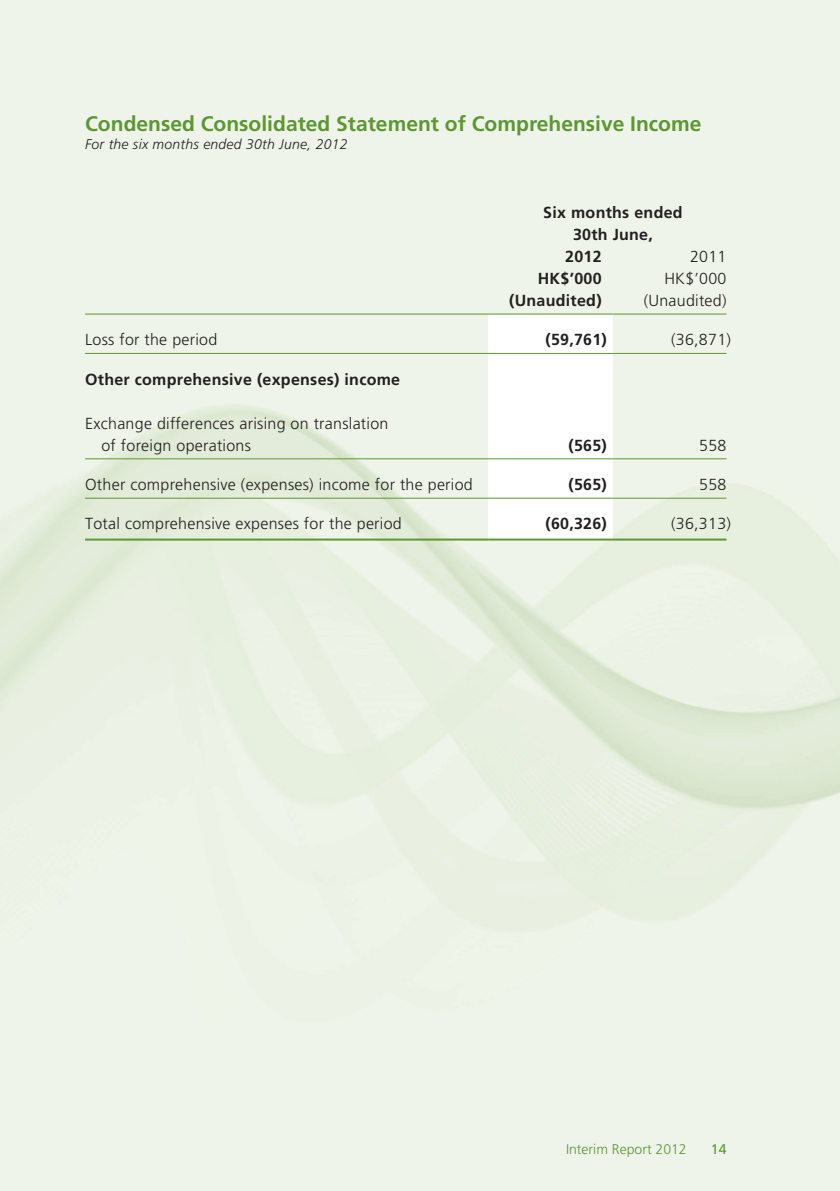
<style>
.page{position:relative;width:840px;height:1191px;background:#fff}
.page>*{position:absolute;margin:0;border:0;box-sizing:border-box;transform-origin:0 0}
.t1{font:700 21px "Frutiger LT Std";color:#5c9731}
.t2{font:300 16px "Frutiger LT Std";letter-spacing:.015em;color:#231f20}
.t3{font:700 16px/22px "Frutiger LT Std";letter-spacing:.015em;color:#231f20;text-align:center}
.t4{font:italic 300 14px "Frutiger LT Std";letter-spacing:.015em;color:#231f20}
.t5{font:300 14px "Frutiger LT Std";color:#5c9731}
.t6{font:14px "Frutiger LT Std";color:#5c9731}
</style>
<div class="page">
<svg style="left:488px;top:314px;width:124px;height:184px"></svg>
<hr style="left:85px;top:313px;width:403px;height:1px;background:#5c9731">
<hr style="left:488px;top:313px;width:124px;height:1px;background:#5c9731">
<hr style="left:612px;top:313px;width:114px;height:1px;background:#5c9731">
<hr style="left:85px;top:353px;width:403px;height:1px;background:#5c9731">
<hr style="left:488px;top:353px;width:124px;height:1px;background:#5c9731">
<hr style="left:612px;top:353px;width:114px;height:1px;background:#5c9731">
<hr style="left:85px;top:458px;width:403px;height:1px;background:#5c9731">
<hr style="left:488px;top:458px;width:124px;height:1px;background:#5c9731">
<hr style="left:612px;top:458px;width:114px;height:1px;background:#5c9731">
<hr style="left:85px;top:498px;width:403px;height:1px;background:#5c9731">
<hr style="left:488px;top:498px;width:124px;height:1px;background:#5c9731">
<hr style="left:612px;top:498px;width:114px;height:1px;background:#5c9731">
<hr style="left:85px;top:538px;width:403px;height:2px;background:#5c9731">
<hr style="left:488px;top:538px;width:124px;height:2px;background:#5c9731">
<hr style="left:612px;top:538px;width:114px;height:2px;background:#5c9731">
<h1 class="t1" style="left:85px;top:111px;width:617px">Condensed Consolidated Statement of Comprehensive Income</h1>
<p class="t4" style="left:85px;top:137px;width:264px">For the six months ended 30th June, 2012</p>
<p class="t3" style="left:543px;top:201px;width:141px">Six months ended<br>30th June,</p>
<p class="t3" style="left:565px;top:245px;width:38px">2012</p>
<p class="t2" style="left:689px;top:247px;width:38px">2011</p>
<p class="t3" style="left:537px;top:267px;width:65px">HK ’$ 000</p>
<p class="t2" style="left:664px;top:269px;width:64px">HK ‘$ 000</p>
<p class="t3" style="left:509px;top:289px;width:94px">(Unaudited)</p>
<p class="t2" style="left:643px;top:291px;width:84px">(Unaudited(</p>
<p class="t2" style="left:85px;top:330px;width:134px">Loss for the period</p>
<p class="t3" style="left:85px;top:368px;width:316px">Other comprehensive (expenses) income</p>
<p class="t2" style="left:85px;top:414px;width:305px">Exchange differences arising on translation</p>
<p class="t3" style="left:545px;top:329px;width:63px">)59,761(</p>
<p class="t2" style="left:670px;top:330px;width:61px">)36,871(</p>
<p class="t2" style="left:101px;top:436px;width:151px">of foreign operations</p>
<p class="t3" style="left:568px;top:434px;width:40px">)565(</p>
<p class="t2" style="left:698px;top:436px;width:29px">558</p>
<p class="t2" style="left:85px;top:475px;width:389px">Other comprehensive (expenses) income for the period</p>
<p class="t3" style="left:568px;top:473px;width:40px">)565(</p>
<p class="t2" style="left:698px;top:475px;width:29px">558</p>
<p class="t2" style="left:85px;top:515px;width:318px">Total comprehensive expenses for the period</p>
<p class="t3" style="left:545px;top:513px;width:63px">)60,326(</p>
<p class="t2" style="left:670px;top:515px;width:61px">)36,313(</p>
<p class="t5" style="left:565px;top:1141px;width:122px">Interim Report 2012</p>
<p class="t6" style="left:710px;top:1140px;width:17px">14</p>
</div>
